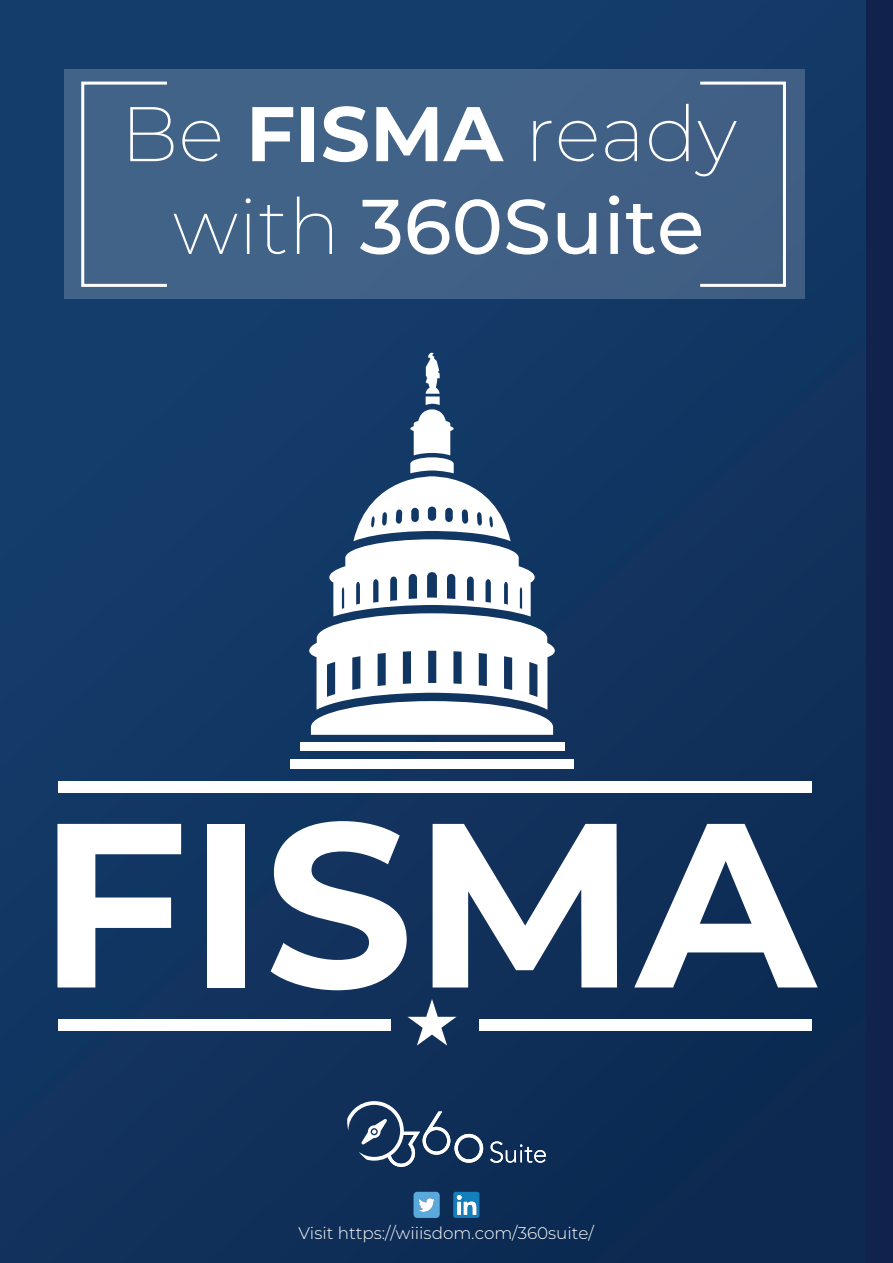
<style>
.page{position:relative;width:893px;height:1263px;background:#fff}
.page>*{position:absolute;margin:0;border:0;box-sizing:border-box;transform-origin:0 0}
.t1{font:700 233.7px "Montserrat";color:#fff}
.t2{font:200 77.25px/92.7px "Montserrat";color:#fff;text-align:center}
.t3{font:300 16.8px "Montserrat";color:#fff}
.s1{font-weight:700}
.s2{font-weight:500}
</style>
<div class="page">
<div style="left:0;top:0;width:893px;height:1263px;background:linear-gradient(to right,#133967,#0f2e57)"></div>
<svg style="left:414px;top:1192px;width:26px;height:26px"></svg>
<svg style="left:453px;top:1192px;width:26px;height:26px"></svg>
<div style="left:64px;top:69px;width:740px;height:230px;background:#426288"></div>
<div style="left:81px;top:82px;width:87px;height:205px;border:3px solid #fff"></div>
<div style="left:699px;top:82px;width:87px;height:205px;border:3px solid #fff"></div>
<div style="left:866px;top:0;width:27px;height:1263px;background:#11224d"></div>
<div style="left:300px;top:742px;width:264px;height:9px;background:#fff"></div>
<div style="left:290px;top:759px;width:284px;height:10px;background:#fff"></div>
<div style="left:58px;top:781px;width:754px;height:12px;background:#fff"></div>
<div style="left:479px;top:1019px;width:333px;height:12px;background:#fff"></div>
<svg style="left:309px;top:352px;width:246px;height:383px"></svg>
<div style="left:58px;top:1019px;width:333px;height:12px;background:#fff"></div>
<svg style="left:407px;top:999px;width:49px;height:46px"></svg>
<svg style="left:490px;top:1141px;width:56px;height:22px"></svg>
<svg style="left:347px;top:1101px;width:136px;height:66px"></svg>
<h2 class="t2" style="left:120px;top:85px;width:618px">Be <span class="s1">FISMA</span> ready with <span class="s2">360Suite</span></h2>
<h1 class="t1" style="left:38px;top:736px;width:779px">FISMA</h1>
<p class="t3" style="left:298px;top:1222px;width:297px">Visit https://wiiisdom.com/360suite/</p>
</div>
